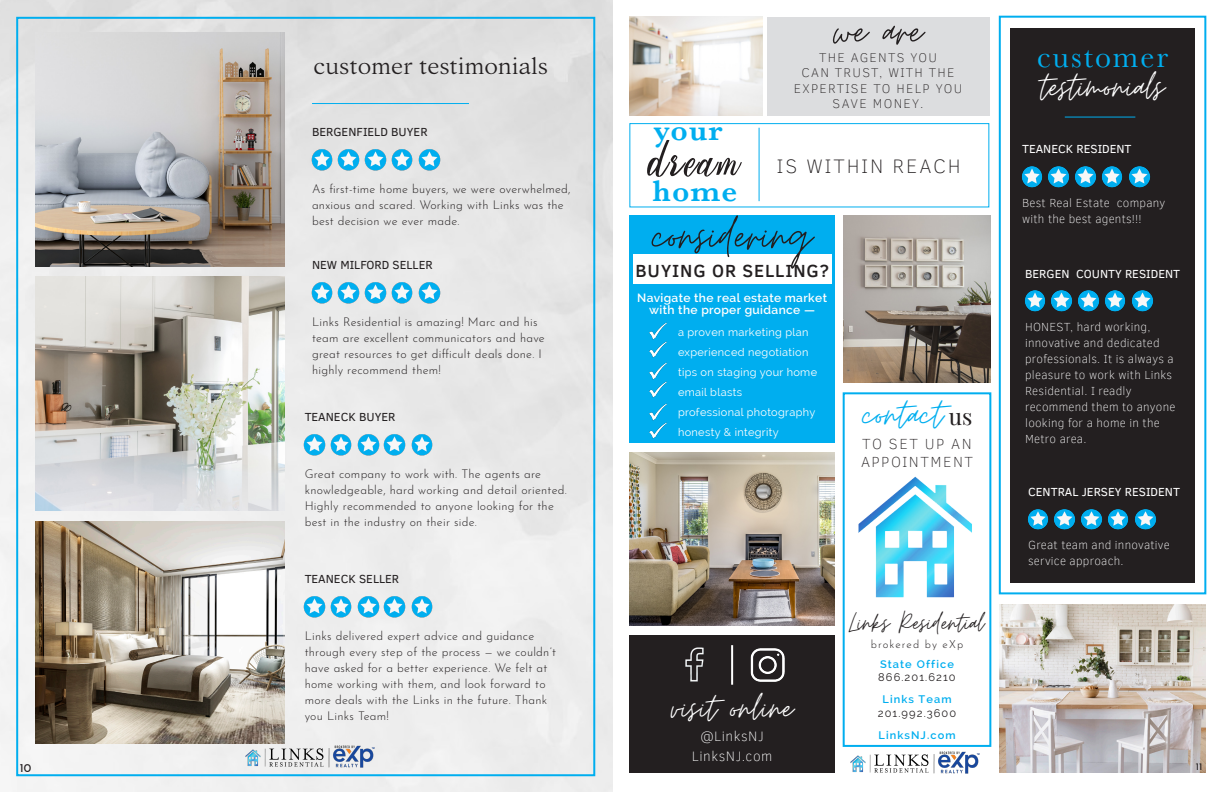
<style>
.page{position:relative;width:1224px;height:792px;background:#fff}
.page>*{position:absolute;margin:0;border:0;box-sizing:border-box;transform-origin:0 0}
.t1{font:61px "Megattor DEMO";letter-spacing:.04em;color:#231f20}
.t2{font:56px "Moon Time";color:#231f20}
.t3{font:54px "Moon Time";color:#231f20}
.t4{font:46px "Moon Time";color:#00aeef}
.t5{font:44px "Moon Time";color:#fff}
.t6{font:43px "Moon Time";letter-spacing:.01em;color:#fff}
.t7{font:32px "Baskerville";letter-spacing:.06em;color:#00aeef}
.t8{font:31px "Moon Time";color:#231f20}
.t9{font:600 31px "Baskerville";letter-spacing:.04em;color:#00aeef}
.t10{font:100 25px "Addington CF";letter-spacing:.01em;color:#231f20}
.t11{font:100 20px "Clear Sans";letter-spacing:.1em;color:#231f20}
.t12{font:500 18px "Clear Sans";letter-spacing:.05em;color:#231f20}
.t13{font:100 15px/18px "Clear Sans";letter-spacing:.1em;color:#231f20}
.t14{font:100 14px "Clear Sans";letter-spacing:.04em;color:#fff}
.t15{font:100 13px/15.6px "Clear Sans";letter-spacing:.1em;color:#231f20;text-align:center}
.t16{font:300 12px/16px "Josefin Sans";letter-spacing:.02em;color:#231f20}
.t17{font:100 12px/16px "Clear Sans";letter-spacing:.02em;color:#fff}
.t18{font:12px "Clear Sans";color:#231f20}
.t19{font:12px "Clear Sans";color:#fff}
.t20{font:600 12px/12px "Raleway";letter-spacing:.03em;color:#fff;text-align:center}
.t21{font:12px "Josefin Sans";color:#231f20}
.t22{font:11px "Raleway";letter-spacing:.03em;color:#fff}
.t23{font:11px/13.2px "Raleway";letter-spacing:.1em;color:#231f20}
.t24{font:300 11px "Josefin Sans";letter-spacing:.1em;color:#231f20}
.t25{font:600 11px "Raleway";letter-spacing:.1em;color:#00aeef}
.t26{font:10px "Josefin Sans";color:#231f20}
.s1{font-family:"Playfair Display";font-size:23px;color:#231f20}
.s2{font-weight:600;color:#00aeef}
</style>
<div class="page">
<img style="left:0;top:0;width:612px;height:792px">
<img style="left:36px;top:32px;width:249px;height:234px">
<img style="left:36px;top:277px;width:249px;height:234px">
<img style="left:36px;top:521px;width:249px;height:223px">
<hr style="left:312px;top:103px;width:157px;height:1px;background:#00aeef">
<img style="left:311px;top:148px;width:22px;height:23px">
<img style="left:337px;top:148px;width:22px;height:23px">
<img style="left:365px;top:148px;width:21px;height:23px">
<img style="left:391px;top:148px;width:22px;height:23px">
<img style="left:418px;top:148px;width:22px;height:23px">
<img style="left:311px;top:282px;width:22px;height:22px">
<img style="left:337px;top:282px;width:22px;height:22px">
<img style="left:365px;top:282px;width:21px;height:22px">
<img style="left:391px;top:282px;width:22px;height:22px">
<img style="left:418px;top:282px;width:22px;height:22px">
<img style="left:304px;top:433px;width:21px;height:23px">
<img style="left:330px;top:433px;width:22px;height:23px">
<img style="left:357px;top:433px;width:22px;height:23px">
<img style="left:384px;top:433px;width:21px;height:23px">
<img style="left:411px;top:433px;width:22px;height:23px">
<img style="left:304px;top:596px;width:21px;height:22px">
<img style="left:330px;top:596px;width:22px;height:22px">
<img style="left:357px;top:596px;width:22px;height:22px">
<img style="left:384px;top:596px;width:21px;height:22px">
<img style="left:411px;top:596px;width:22px;height:22px">
<img style="left:245px;top:746px;width:130px;height:22px">
<div style="left:629px;top:635px;width:206px;height:138px;background:#231f20"></div>
<img style="left:685px;top:647px;width:19px;height:35px">
<img style="left:750px;top:648px;width:35px;height:34px">
<hr style="left:731px;top:645px;width:2px;height:40px;background:#fff">
<img style="left:629px;top:452px;width:206px;height:174px">
<div style="left:629px;top:216px;width:206px;height:227px;background:#00aeef"></div>
<div style="left:633px;top:254px;width:199px;height:30px;background:#fff"></div>
<img style="left:650px;top:323px;width:16px;height:16px">
<img style="left:650px;top:342px;width:16px;height:16px">
<img style="left:650px;top:363px;width:16px;height:16px">
<img style="left:650px;top:382px;width:16px;height:16px">
<img style="left:650px;top:404px;width:16px;height:16px">
<img style="left:650px;top:423px;width:16px;height:16px">
<div style="left:629px;top:123px;width:360px;height:84px;border:1px solid #00aeef"></div>
<hr style="left:759px;top:128px;width:1px;height:73px;background:#00aeef">
<img style="left:629px;top:17px;width:134px;height:99px">
<div style="left:767px;top:17px;width:222px;height:99px;background:#dcdddf"></div>
<div style="left:999px;top:16px;width:207px;height:578px;border:2px solid #00aeef"></div>
<img style="left:844px;top:216px;width:146px;height:166px">
<div style="left:843px;top:392px;width:148px;height:355px;border:2px solid #00aeef"></div>
<img style="left:1000px;top:605px;width:205px;height:168px">
<div style="left:1010px;top:29px;width:185px;height:554px;background:#231f20"></div>
<img style="left:858px;top:476px;width:114px;height:122px">
<hr style="left:1065px;top:117px;width:70px;height:1px;background:#00aeef">
<img style="left:1021px;top:166px;width:22px;height:22px">
<img style="left:1047px;top:166px;width:22px;height:22px">
<img style="left:1075px;top:166px;width:22px;height:22px">
<img style="left:1101px;top:166px;width:22px;height:22px">
<img style="left:1128px;top:166px;width:22px;height:22px">
<img style="left:1024px;top:290px;width:22px;height:22px">
<img style="left:1050px;top:290px;width:22px;height:22px">
<img style="left:1078px;top:290px;width:22px;height:22px">
<img style="left:1104px;top:290px;width:22px;height:22px">
<img style="left:1131px;top:290px;width:22px;height:22px">
<img style="left:1027px;top:509px;width:22px;height:21px">
<img style="left:1053px;top:509px;width:22px;height:21px">
<img style="left:1081px;top:509px;width:22px;height:21px">
<img style="left:1107px;top:509px;width:22px;height:21px">
<img style="left:1134px;top:509px;width:22px;height:21px">
<img style="left:850px;top:752px;width:129px;height:22px">
<p class="t21" style="left:20px;top:757px;width:13px">10</p>
<p class="t10" style="left:314px;top:48px;width:236px">customer testimonials</p>
<p class="t18" style="left:312px;top:124px;width:117px">BERGENFIELD BUYER</p>
<p class="t16" style="left:312px;top:179px;width:260px">As first-time home buyers, we were overwhelmed, anxious and scared. Working with Links was the best decision we ever made.</p>
<p class="t18" style="left:312px;top:257px;width:122px">NEW MILFORD SELLER</p>
<p class="t16" style="left:312px;top:313px;width:234px">Links Residential is amazing! Marc and his team are excellent communicators and have great resources to get difficult deals done. I highly recommend them!</p>
<p class="t18" style="left:305px;top:409px;width:92px">TEANECK BUYER</p>
<p class="t16" style="left:305px;top:464px;width:264px">Great company to work with. The agents are knowledgeable, hard working and detail oriented.<br>Highly recommended to anyone looking for the best in the industry on their side.</p>
<p class="t18" style="left:305px;top:571px;width:96px">TEANECK SELLER</p>
<p class="t16" style="left:305px;top:627px;width:253px">Links delivered expert advice and guidance through every step of the process — we couldn’t have asked for a better experience. We felt at home working with them, and look forward to more deals with the Links in the future. Thank you Links Team!</p>
<p class="t9" style="left:654px;top:109px;width:70px">your</p>
<p class="t1" style="left:650px;top:140px;width:93px">dream</p>
<p class="t3" style="left:833px;top:6px;width:91px">we are</p>
<p class="t15" style="left:794px;top:49px;width:170px">THE AGENTS YOU<br>CAN TRUST, WITH THE<br>EXPERTISE TO HELP YOU<br>SAVE MONEY.</p>
<p class="t7" style="left:1037px;top:36px;width:133px">customer</p>
<p class="t5" style="left:1041px;top:66px;width:125px">testimonials</p>
<p class="t11" style="left:777px;top:153px;width:185px">IS WITHIN REACH</p>
<p class="t19" style="left:1022px;top:141px;width:111px">TEANECK RESIDENT</p>
<p class="t9" style="left:653px;top:169px;width:86px">home</p>
<p class="t2" style="left:652px;top:210px;width:161px">considering</p>
<p class="t12" style="left:635px;top:258px;width:195px">BUYING OR SELLING?</p>
<p class="t20" style="left:637px;top:291px;width:191px">Navigate the real estate market with the proper guidance —</p>
<p class="t22" style="left:678px;top:326px;width:132px">a proven marketing plan</p>
<p class="t22" style="left:678px;top:346px;width:132px">experienced negotiation</p>
<p class="t22" style="left:678px;top:366px;width:141px">tips on staging your home</p>
<p class="t22" style="left:678px;top:386px;width:66px">email blasts</p>
<p class="t22" style="left:678px;top:406px;width:139px">professional photography</p>
<p class="t22" style="left:678px;top:426px;width:102px">honesty &amp; integrity</p>
<p class="t4" style="left:863px;top:393px;width:111px">contact <span class="s1">us</span></p>
<p class="t13" style="left:861px;top:434px;width:114px">TO SET UP AN<br>APPOINTMENT</p>
<p class="t17" style="left:1022px;top:195px;width:145px">Best Real Estate company with the best agents!!!</p>
<p class="t19" style="left:1025px;top:266px;width:157px">BERGEN COUNTY RESIDENT</p>
<p class="t17" style="left:1025px;top:319px;width:152px">HONEST, hard working, innovative and dedicated professionals. It is always a pleasure to work with Links<br>Residential. I readly recommend them to anyone looking for a home in the<br>Metro area.</p>
<p class="t19" style="left:1028px;top:484px;width:153px">CENTRAL JERSEY RESIDENT</p>
<p class="t6" style="left:671px;top:688px;width:124px">visit online</p>
<p class="t14" style="left:700px;top:727px;width:65px">@LinksNJ</p>
<p class="t14" style="left:692px;top:747px;width:82px">LinksNJ.com</p>
<p class="t8" style="left:849px;top:608px;width:137px">Links Residential</p>
<p class="t24" style="left:871px;top:635px;width:94px">brokered by eXp</p>
<p class="t23" style="left:878px;top:658px;width:79px"><span class="s2">State Office<br></span>866.201.6210</p>
<p class="t23" style="left:878px;top:693px;width:80px;text-align:center"><span class="s2">Links Team<br></span>201.992.3600</p>
<p class="t25" style="left:878px;top:729px;width:79px">LinksNJ.com</p>
<p class="t17" style="left:1028px;top:537px;width:143px">Great team and innovative service approach.</p>
<p class="t26" style="left:1196px;top:758px;width:8px">11</p>
</div>
